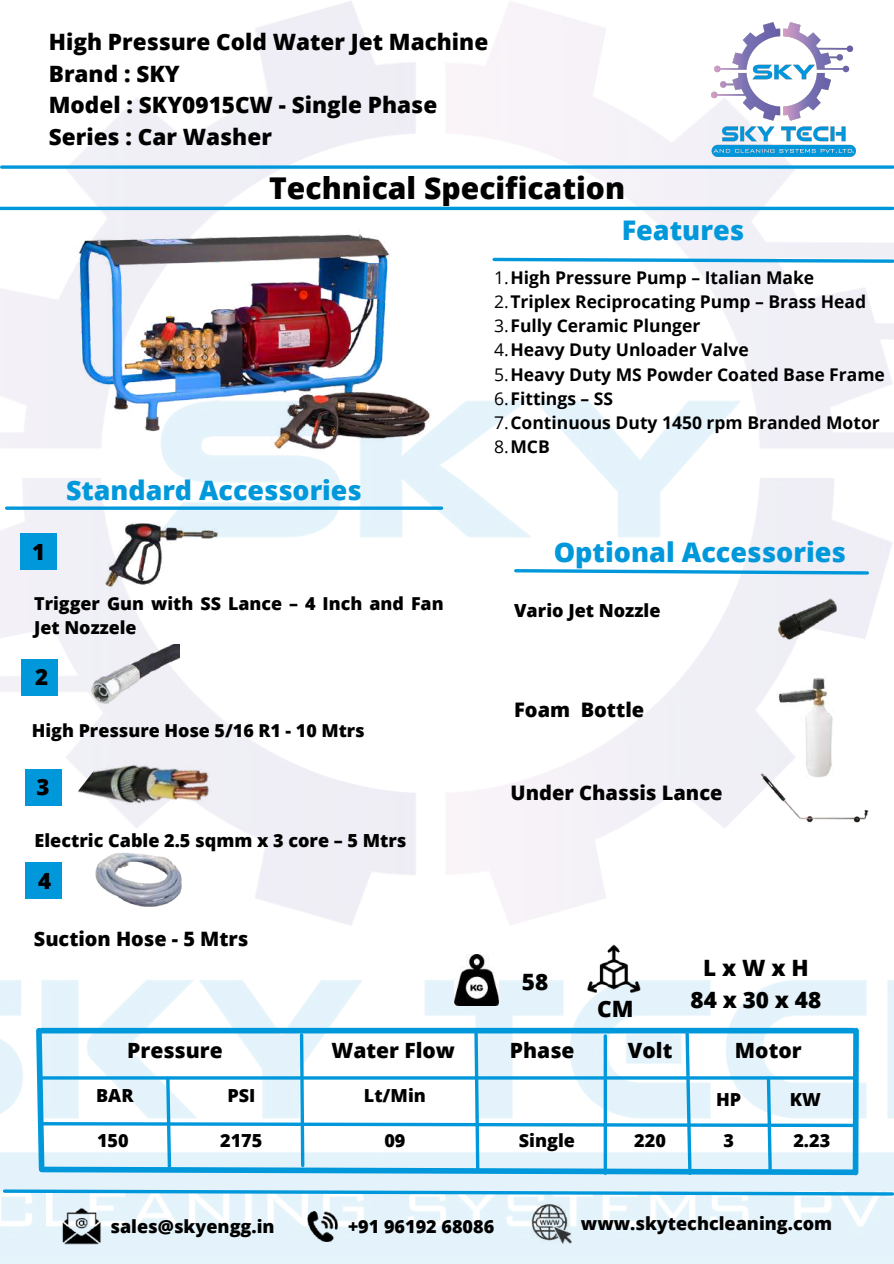
<style>
.page{position:relative;width:894px;height:1264px;background:#fff}
.page>*{position:absolute;margin:0;border:0;box-sizing:border-box;transform-origin:0 0}
.t1{font:800 30px "Open Sans";color:#000}
.t2{font:800 27px "Open Sans";color:#0098da}
.t3{font:800 26.7px "Open Sans";color:#0098da}
.t4{font:800 22.5px/31.5px "Open Sans";color:#000}
.t5{font:800 22.35px "Open Sans";color:#000}
.t6{font:800 21px "Open Sans";color:#000}
.t7{font:800 20.1px "Open Sans";color:#000}
.t8{font:800 19.8px "Open Sans";color:#000}
.t9{font:800 18px "Open Sans";color:#000}
.t10{font:800 17.85px/24.6px "Open Sans";color:#000}
.t11{font:700 17.55px/24px "Open Sans";color:#000}
.s1{font-weight:400}
</style>
<div class="page">
<img style="left:0;top:1px;width:893px;height:1262px">
<img style="left:711px;top:22px;width:144px;height:134px">
<svg style="left:2px;top:165px;width:890px;height:4px;background:#26a6de"></svg>
<hr style="left:0;top:207px;width:892px;height:3px;background:#0098da">
<svg style="left:1px;top:1187px;width:892px;height:10px;background:#9ad5f0"></svg>
<img style="left:59px;top:1206px;width:43px;height:40px">
<img style="left:530px;top:1202px;width:44px;height:41px">
<img style="left:454px;top:954px;width:44px;height:51px">
<img style="left:586px;top:941px;width:54px;height:54px">
<img style="left:308px;top:1211px;width:29px;height:30px">
<svg style="left:490px;top:256px;width:403px;height:8px"></svg>
<svg style="left:33px;top:1024px;width:828px;height:154px"></svg>
<img style="left:759px;top:673px;width:107px;height:70px">
<svg style="left:512px;top:567px;width:358px;height:9px"></svg>
<img style="left:768px;top:587px;width:89px;height:68px">
<img style="left:759px;top:743px;width:111px;height:111px">
<svg style="left:7px;top:506px;width:434px;height:4px;background:#24a6de"></svg>
<img style="left:74px;top:712px;width:150px;height:150px">
<div style="left:20px;top:533px;width:37px;height:37px;background:#0098da"></div>
<div style="left:21px;top:659px;width:37px;height:37px;background:#0098da"></div>
<div style="left:25px;top:769px;width:37px;height:36px;background:#0098da"></div>
<img style="left:86px;top:851px;width:105px;height:61px">
<img style="left:97px;top:510px;width:123px;height:83px">
<div style="left:25px;top:862px;width:37px;height:37px;background:#0098da"></div>
<img style="left:51px;top:206px;width:396px;height:264px">
<img style="left:89px;top:644px;width:90px;height:62px">
<p class="t4" style="left:49px;top:25px;width:441px">High Pressure Cold Water Jet Machine<br>Brand : SKY<br>Model : SKY0915CW - Single Phase<br>Series : Car Washer</p>
<h1 class="t1" style="left:269px;top:167px;width:357px">Technical Specification</h1>
<h2 class="t2" style="left:621px;top:211px;width:124px">Features</h2>
<p class="t5" style="left:32px;top:536px;width:15px">1</p>
<h3 class="t3" style="left:66px;top:471px;width:297px">Standard Accessories</h3>
<p class="t10" style="left:34px;top:590px;width:411px">Trigger Gun with SS Lance – 4 Inch and Fan<br>Jet Nozzele</p>
<p class="t5" style="left:35px;top:661px;width:15px">2</p>
<p class="t10" style="left:32px;top:717px;width:334px">High Pressure Hose 5/16 R1 - 10 Mtrs</p>
<p class="t5" style="left:37px;top:771px;width:15px">3</p>
<p class="t9" style="left:35px;top:827px;width:373px">Electric Cable 2.5 sqmm x 3 core – 5 Mtrs</p>
<p class="t5" style="left:38px;top:864px;width:15px">4</p>
<p class="t8" style="left:34px;top:925px;width:216px">Suction Hose - 5 Mtrs</p>
<p class="t11" style="left:494px;top:265px;width:392px"><span class="s1">1.</span>High Pressure Pump – Italian Make<br><span class="s1">2.</span>Triplex Reciprocating Pump – Brass Head<br><span class="s1">3.</span>Fully Ceramic Plunger<br><span class="s1">4.</span>Heavy Duty Unloader Valve<br><span class="s1">5.</span>Heavy Duty MS Powder Coated Base Frame<br><span class="s1">6.</span>Fittings – SS<br><span class="s1">7.</span>Continuous Duty 1450 rpm Branded Motor<br><span class="s1">8.</span>MCB</p>
<h2 class="t2" style="left:553px;top:533px;width:293px">Optional Accessories</h2>
<p class="t9" style="left:514px;top:598px;width:148px">Vario Jet Nozzle</p>
<p class="t7" style="left:514px;top:696px;width:132px">Foam Bottle</p>
<p class="t7" style="left:510px;top:778px;width:213px">Under Chassis Lance</p>
<p class="t4" style="left:521px;top:965px;width:28px">58</p>
<p class="t4" style="left:597px;top:992px;width:38px">CM</p>
<p class="t4" style="left:703px;top:951px;width:107px">L x W x H</p>
<p class="t4" style="left:690px;top:983px;width:132px">84 x 30 x 48</p>
<p class="t6" style="left:127px;top:1035px;width:97px">Pressure</p>
<p class="t6" style="left:331px;top:1035px;width:125px">Water Flow</p>
<p class="t6" style="left:509px;top:1035px;width:66px">Phase</p>
<p class="t6" style="left:627px;top:1035px;width:46px">Volt</p>
<p class="t6" style="left:734px;top:1035px;width:68px">Motor</p>
<p class="t9" style="left:96px;top:1082px;width:39px">BAR</p>
<p class="t9" style="left:227px;top:1082px;width:30px">PSI</p>
<p class="t9" style="left:364px;top:1082px;width:64px">Lt/Min</p>
<p class="t9" style="left:715px;top:1086px;width:27px">HP</p>
<p class="t9" style="left:789px;top:1086px;width:33px">KW</p>
<p class="t9" style="left:97px;top:1127px;width:33px">150</p>
<p class="t9" style="left:220px;top:1127px;width:44px">2175</p>
<p class="t9" style="left:384px;top:1127px;width:23px">09</p>
<p class="t9" style="left:518px;top:1127px;width:58px">Single</p>
<p class="t9" style="left:634px;top:1127px;width:33px">220</p>
<p class="t9" style="left:723px;top:1127px;width:12px">3</p>
<p class="t9" style="left:793px;top:1127px;width:38px">2.23</p>
<p class="t9" style="left:110px;top:1214px;width:166px">sales@skyengg.in</p>
<p class="t9" style="left:348px;top:1214px;width:147px">+91 96192 68086</p>
<p class="t9" style="left:580px;top:1210px;width:253px">www.skytechcleaning.com</p>
</div>
